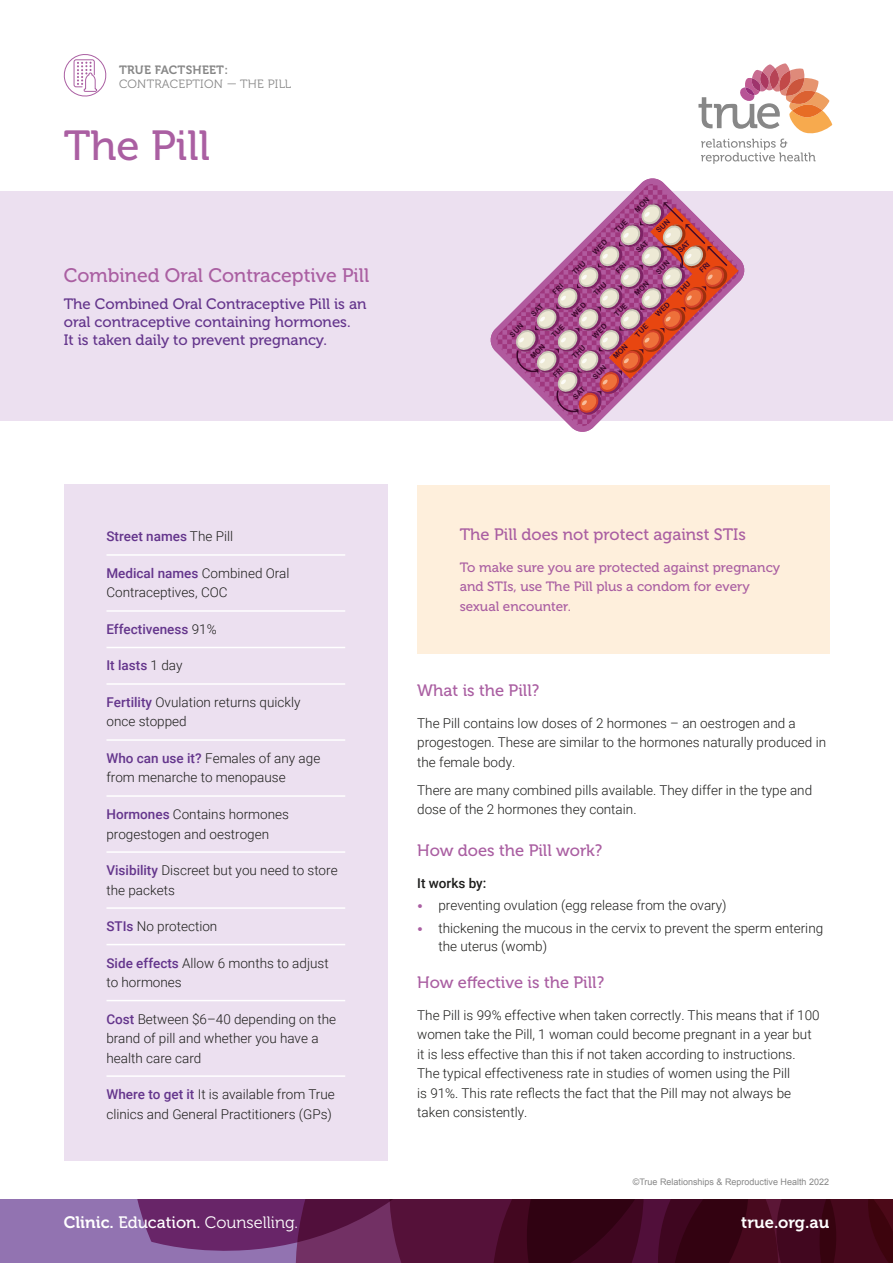
<style>
.page{position:relative;width:893px;height:1263px;background:#fff}
.page>*{position:absolute;margin:0;border:0;box-sizing:border-box;transform-origin:0 0}
.t1{font:42px "Museo 500";color:#aa5fa2}
.t2{font:19.5px "Museo 500";color:#aa5fa2}
.t3{font:16.5px "Museo 500";color:#aa5fa2}
.t4{font:16.5px "Museo 300";color:#fff}
.t5{font:16.5px "Museo 700";color:#fff}
.t6{font:15px/18px "Museo 500";color:#64358c}
.t7{font:300 13.5px/19.5px "Roboto";color:#1d1d1b}
.t8{font:13.5px/19.5px "Museo 500";color:#aa5fa2}
.t9{font:500 13.5px "Roboto";color:#64358c}
.t10{font:500 13.5px "Roboto";color:#1d1d1b}
.t11{font:12px "Museo 300";letter-spacing:.02em;color:#878787}
.t12{font:12px "Museo 700";letter-spacing:.02em;color:#878787}
.t13{font:9px "Arial";color:#878787}
.s1{font-weight:300;color:#1d1d1b}
.s2{font-weight:500;color:#64358c}
.s3{font-family:"Museo 300";font-weight:400;color:#aa5fa2}
.s4{font-family:"Museo 700"}
.s5{font-family:"Museo 500"}
</style>
<div class="page">
<svg style="left:698px;top:63px;width:134px;height:101px"></svg>
<div style="left:0;top:191px;width:893px;height:230px;background:#ece0f0"></div>
<svg style="left:64px;top:54px;width:42px;height:42px"></svg>
<div style="left:0;top:1199px;width:893px;height:64px;background:#9273b1"></div>
<svg style="left:137px;top:1199px;width:756px;height:64px;background:#51173c"></svg>
<svg style="left:491px;top:178px;width:253px;height:254px"></svg>
<div style="left:64px;top:485px;width:324px;height:676px;background:#ece0f0"></div>
<hr style="left:106px;top:554px;width:239px;height:2px;background:#fff">
<hr style="left:106px;top:610px;width:239px;height:2px;background:#fff">
<hr style="left:106px;top:647px;width:239px;height:1px;background:#fff">
<hr style="left:106px;top:683px;width:239px;height:2px;background:#fff">
<hr style="left:106px;top:739px;width:239px;height:2px;background:#fff">
<hr style="left:106px;top:795px;width:239px;height:2px;background:#fff">
<hr style="left:106px;top:851px;width:239px;height:2px;background:#fff">
<hr style="left:106px;top:907px;width:239px;height:2px;background:#fff">
<hr style="left:106px;top:944px;width:239px;height:1px;background:#fff">
<hr style="left:106px;top:1000px;width:239px;height:1px;background:#fff">
<hr style="left:106px;top:1075px;width:239px;height:2px;background:#fff">
<div style="left:417px;top:485px;width:412px;height:168px;background:#feefdc"></div>
<svg style="left:509px;top:197px;width:229px;height:219px"></svg>
<p class="t12" style="left:119px;top:63px;width:110px">TRUE FACTSHEET:</p>
<p class="t11" style="left:119px;top:77px;width:174px">CONTRACEPTION — THE PILL</p>
<h1 class="t1" style="left:64px;top:122px;width:148px">The Pill</h1>
<h2 class="t2" style="left:64px;top:265px;width:307px">Combined Oral Contraceptive Pill</h2>
<p class="t6" style="left:64px;top:295px;width:304px">The Combined Oral Contraceptive Pill is an oral contraceptive containing hormones.<br>It is taken daily to prevent pregnancy.</p>
<p class="t9" style="left:106px;top:527px;width:128px">Street names <span class="s1">The Pill</span></p>
<p class="t7" style="left:106px;top:563px;width:185px"><span class="s2">Medical names</span> Combined Oral<br>Contraceptives, COC</p>
<p class="t9" style="left:106px;top:620px;width:112px">Effectiveness <span class="s1">91%</span></p>
<p class="t9" style="left:106px;top:656px;width:78px">It lasts <span class="s1">1 day</span></p>
<p class="t7" style="left:106px;top:692px;width:196px"><span class="s2">Fertility</span> Ovulation returns quickly once stopped</p>
<p class="t7" style="left:106px;top:748px;width:215px"><span class="s2">Who can use it?</span> Females of any age from menarche to menopause</p>
<p class="t7" style="left:106px;top:804px;width:184px"><span class="s2">Hormones</span> Contains hormones progestogen and oestrogen</p>
<p class="t7" style="left:106px;top:860px;width:233px"><span class="s2">Visibility</span> Discreet but you need to store the packets</p>
<p class="t7" style="left:106px;top:916px;width:112px"><span class="s2">STIs</span> No protection</p>
<p class="t7" style="left:106px;top:952px;width:224px"><span class="s2">Side effects</span> Allow 6 months to adjust to hormones</p>
<p class="t7" style="left:106px;top:1008px;width:231px"><span class="s2">Cost</span> Between $6–40 depending on the brand of pill and whether you have a health care card</p>
<p class="t7" style="left:106px;top:1084px;width:230px"><span class="s2">Where to get it</span> It is available from True clinics and General Practitioners (GPs)</p>
<p class="t3" style="left:460px;top:525px;width:288px">The Pill does not protect against STIs</p>
<p class="t8" style="left:460px;top:558px;width:322px">To make sure you are protected against pregnancy and STIs, use The Pill plus a condom for every sexual encounter.</p>
<p class="t3" style="left:417px;top:681px;width:124px">What is the Pill?</p>
<p class="t7" style="left:417px;top:713px;width:410px">The Pill contains low doses of 2 hormones – an oestrogen and a progestogen. These are similar to the hormones naturally produced in the female body.</p>
<p class="t7" style="left:417px;top:780px;width:396px">There are many combined pills available. They differ in the type and dose of the 2 hormones they contain.</p>
<p class="t3" style="left:417px;top:841px;width:187px">How does the Pill work?</p>
<p class="t10" style="left:417px;top:874px;width:71px">It works by:</p>
<p class="t7" style="left:417px;top:895px;width:311px"><span class="s3">•</span> preventing ovulation (egg release from the ovary)</p>
<p class="t7" style="left:438px;top:918px;width:386px;line-height:18px;text-indent:-21px"><span class="s3">•</span> thickening the mucous in the cervix to prevent the sperm entering the uterus (womb)</p>
<p class="t3" style="left:417px;top:973px;width:188px">How effective is the Pill?</p>
<p class="t7" style="left:417px;top:1005px;width:404px">The Pill is 99% effective when taken correctly. This means that if 100 women take the Pill, 1 woman could become pregnant in a year but it is less effective than this if not taken according to instructions.<br>The typical effectiveness rate in studies of women using the Pill<br>is 91%. This rate reflects the fact that the Pill may not always be taken consistently.</p>
<p class="t13" style="left:633px;top:1175px;width:198px">©True Relationships &amp; Reproductive Health 2022</p>
<p class="t4" style="left:64px;top:1213px;width:236px"><span class="s4">Clinic.</span> <span class="s5">Education.</span> Counselling.</p>
<p class="t5" style="left:741px;top:1213px;width:89px">true.org.au</p>
<p class="t4" style="left:96px;top:1213px;width:236px"><span class="s5">Clinic.</span> <span class="s4">Education.</span> Counselling.</p>
<p class="t5" style="left:733px;top:1213px;width:93px">True.org.au</p>
</div>
